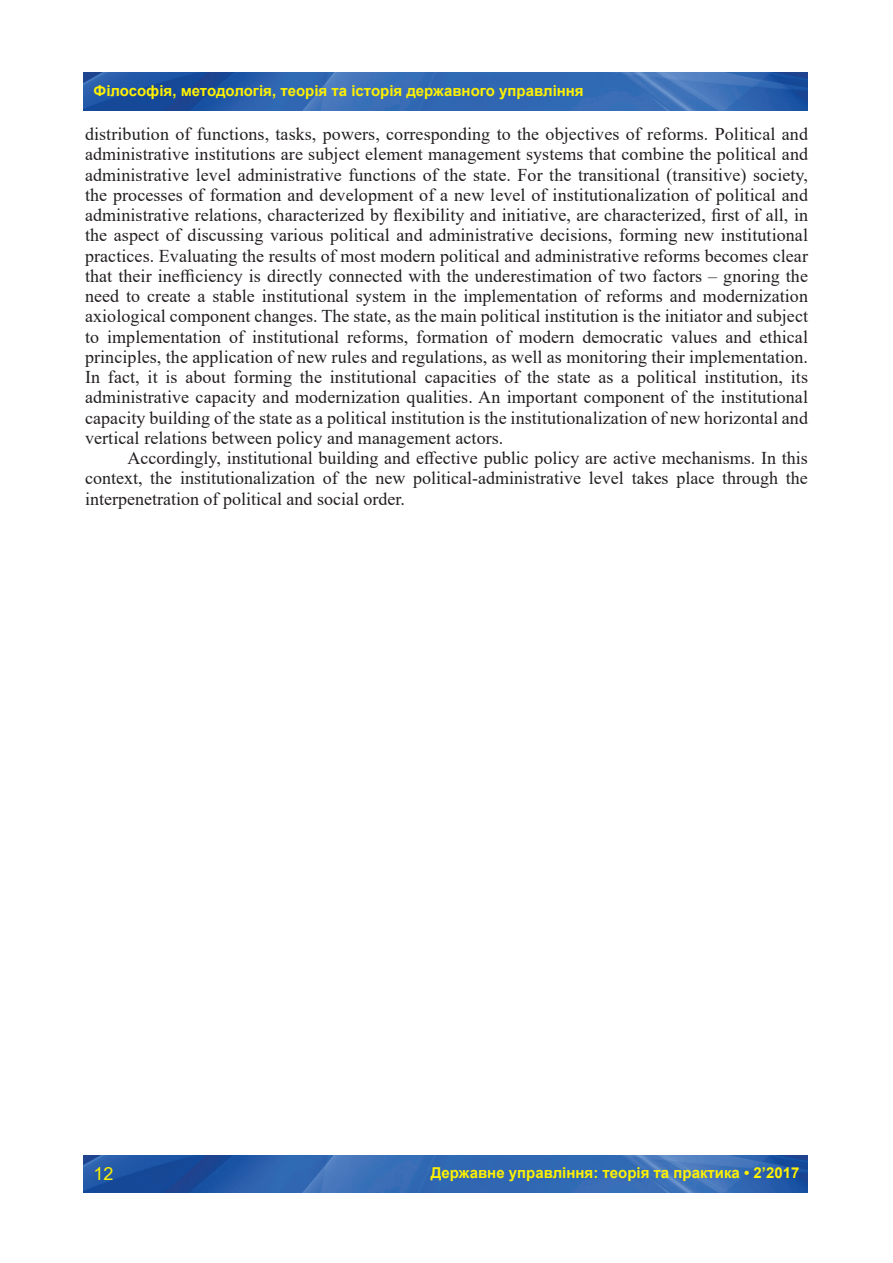
<style>
.page{position:relative;width:893px;height:1263px;background:#fff}
.page>*{position:absolute;margin:0;border:0;box-sizing:border-box;transform-origin:0 0}
.t1{font:18px/20.2px "Times New Roman";color:#231f20;text-align:justify}
.t2{font:18px "Arial";color:#fff101}
.t3{font:700 15px "Arial";color:#fff101}
</style>
<div class="page">
<img style="left:84px;top:1155px;width:724px;height:37px">
<img style="left:84px;top:73px;width:724px;height:37px">
<p class="t3" style="left:94px;top:80px;width:492px">Філософія, методологія, теорія та історія державного управління</p>
<p class="t1" style="left:85px;top:123px;width:724px">distribution of functions, tasks, powers, corresponding to the objectives of reforms. Political and administrative institutions are subject element management systems that combine the political and administrative level administrative functions of the state. For the transitional (transitive) society, the processes of formation and development of a new level of institutionalization of political and administrative relations, characterized by flexibility and initiative, are characterized, first of all, in the aspect of discussing various political and administrative decisions, forming new institutional practices. Evaluating the results of most modern political and administrative reforms becomes clear that their inefficiency is directly connected with the underestimation of two factors – gnoring the need to create a stable institutional system in the implementation of reforms and modernization axiological component changes. The state, as the main political institution is the initiator and subject to implementation of institutional reforms, formation of modern democratic values and ethical principles, the application of new rules and regulations, as well as monitoring their implementation.<br>In fact, it is about forming the institutional capacities of the state as a political institution, its administrative capacity and modernization qualities. An important component of the institutional capacity building of the state as a political institution is the institutionalization of new horizontal and vertical relations between policy and management actors.</p>
<p class="t1" style="left:85px;top:447px;width:724px;text-indent:43px">Accordingly, institutional building and effective public policy are active mechanisms. In this context, the institutionalization of the new political-administrative level takes place through the interpenetration of political and social order.</p>
<p class="t2" style="left:94px;top:1161px;width:22px">12</p>
<p class="t3" style="left:431px;top:1162px;width:370px">Державне управління: теорія та практика • 2’2017</p>
</div>
